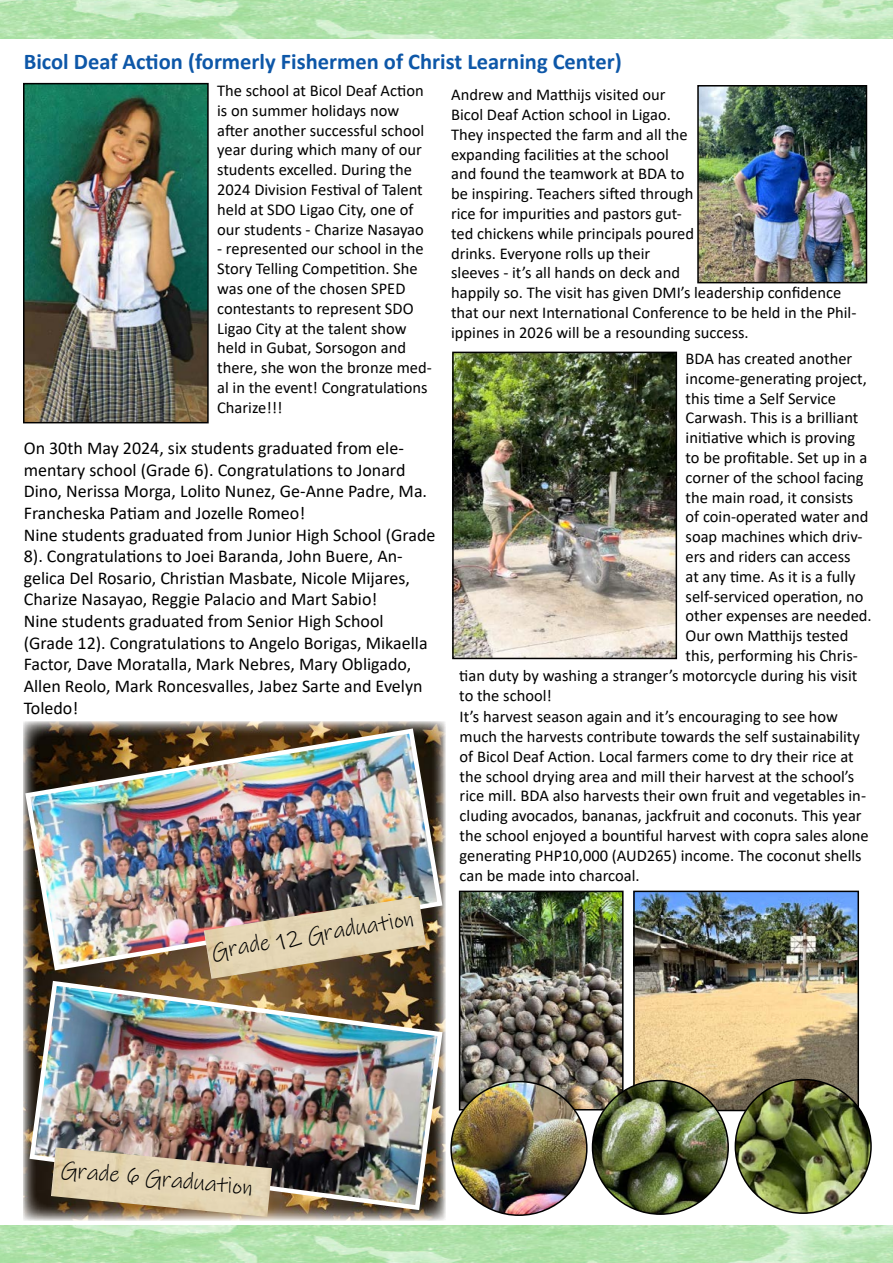
<style>
.page{position:relative;width:893px;height:1263px;background:#fff}
.page>*{position:absolute;margin:0;border:0;box-sizing:border-box;transform-origin:0 0}
.t1{font:700 22.5px "Calibri";color:#0d57a8}
.t2{font:22.5px "Ink Free";color:#000}
.t3{font:18px/21.6px "Calibri";color:#000}
.t4{font:16.5px/19.8px "Calibri";color:#000}
</style>
<div class="page">
<img style="left:0;top:1px;width:893px;height:38px">
<img style="left:0;top:1225px;width:892px;height:38px">
<img style="left:26px;top:86px;width:180px;height:334px">
<div style="left:23px;top:83px;width:186px;height:340px;border:2px solid #000"></div>
<img style="left:23px;top:721px;width:423px;height:499px">
<img style="left:23px;top:726px;width:422px;height:247px">
<img style="left:27px;top:978px;width:418px;height:234px">
<img style="left:204px;top:896px;width:222px;height:83px">
<img style="left:51px;top:1147px;width:221px;height:70px">
<img style="left:455px;top:355px;width:219px;height:301px">
<div style="left:452px;top:352px;width:225px;height:307px;border:2px solid #000"></div>
<img style="left:462px;top:894px;width:159px;height:213px">
<div style="left:459px;top:891px;width:165px;height:219px;border:2px solid #000"></div>
<img style="left:636px;top:894px;width:220px;height:214px">
<div style="left:633px;top:891px;width:226px;height:220px;border:2px solid #000"></div>
<img style="left:735px;top:1079px;width:136px;height:134px">
<img style="left:592px;top:1080px;width:136px;height:134px">
<img style="left:451px;top:1081px;width:136px;height:134px">
<img style="left:700px;top:88px;width:164px;height:192px">
<div style="left:697px;top:85px;width:170px;height:198px;border:2px solid #000"></div>
<h1 class="t1" style="left:24px;top:45px;width:599px">Bicol Deaf Action (formerly Fishermen of Christ Learning Center)</h1>
<p class="t4" style="left:217px;top:80px;width:209px">The school at Bicol Deaf Action is on summer holidays now after another successful school year during which many of our students excelled. During the<br>2024 Division Festival of Talent held at SDO Ligao City, one of our students - Charize Nasayao</p>
<p class="t4" style="left:217px;top:239px;width:216px">- represented our school in the<br>Story Telling Competition. She was one of the chosen SPED contestants to represent SDO<br>Ligao City at the talent show held in Gubat, Sorsogon and there, she won the bronze med&shy;al in the event! Congratulations<br>Charize!!!</p>
<p class="t3" style="left:24px;top:437px;width:413px">On 30th May 2024, six students graduated from ele&shy;mentary school (Grade 6). Congratulations to Jonard Dino, Nerissa Morga, Lolito Nunez, Ge-Anne Padre, Ma.<br>Francheska Patiam and Jozelle Romeo!<br>Nine students graduated from Junior High School (Grade 8). Congratulations to Joei Baranda, John Buere, An&shy;gelica Del Rosario, Christian Masbate, Nicole Mijares, Charize Nasayao, Reggie Palacio and Mart Sabio!<br>Nine students graduated from Senior High School (Grade 12). Congratulations to Angelo Borigas, Mikaella Factor, Dave Moratalla, Mark Nebres, Mary Obligado, Allen Reolo, Mark Roncesvalles, Jabez Sarte and Evelyn Toledo!</p>
<p class="t4" style="left:451px;top:84px;width:407px">Andrew and Matthijs visited our<br>Bicol Deaf Action school in Ligao.<br>They inspected the farm and all the<br>expanding facilities at the school<br>and found the teamwork at BDA to<br>be inspiring. Teachers sifted through<br>rice for impurities and pastors gut-<br>ted chickens while principals poured<br>drinks. Everyone rolls up their<br>sleeves - it’s all hands on deck and<br>happily so. The visit has given DMI’s leadership confidence that our next International Conference to be held in the Phil&shy;ippines in 2026 will be a resounding success.</p>
<p class="t4" style="left:686px;top:348px;width:168px">BDA has created another</p>
<p class="t4" style="left:686px;top:368px;width:183px">income-generating project,</p>
<p class="t4" style="left:686px;top:388px;width:152px">this time a Self Service</p>
<p class="t4" style="left:686px;top:408px;width:174px">Carwash. This is a brilliant</p>
<p class="t4" style="left:686px;top:427px;width:171px">initiative which is proving</p>
<p class="t4" style="left:686px;top:447px;width:183px">to be profitable. Set up in a</p>
<p class="t4" style="left:686px;top:467px;width:180px">corner of the school facing</p>
<p class="t4" style="left:686px;top:487px;width:169px">the main road, it consists</p>
<p class="t4" style="left:686px;top:507px;width:184px">of coin-operated water and</p>
<p class="t4" style="left:686px;top:526px;width:178px">soap machines which driv-</p>
<p class="t4" style="left:686px;top:546px;width:167px">ers and riders can access</p>
<p class="t4" style="left:686px;top:566px;width:172px">at any time. As it is a fully</p>
<p class="t4" style="left:686px;top:586px;width:179px">self-serviced operation, no</p>
<p class="t4" style="left:686px;top:606px;width:188px">other expenses are needed.</p>
<p class="t4" style="left:686px;top:625px;width:164px">Our own Matthijs tested</p>
<p class="t4" style="left:686px;top:645px;width:174px">this, performing his Chris-</p>
<p class="t4" style="left:459px;top:665px;width:400px">tian duty by washing a stranger’s motorcycle during his visit</p>
<p class="t4" style="left:459px;top:685px;width:94px">to the school!</p>
<p class="t4" style="left:460px;top:706px;width:411px">It’s harvest season again and it’s encouraging to see how much the harvests contribute towards the self sustainability of Bicol Deaf Action. Local farmers come to dry their rice at the school drying area and mill their harvest at the school’s rice mill. BDA also harvests their own fruit and vegetables in&shy;cluding avocados, bananas, jackfruit and coconuts. This year the school enjoyed a bountiful harvest with copra sales alone generating PHP10,000 (AUD265) income. The coconut shells can be made into charcoal.</p>
<h1 class="t2" style="left:209px;top:935px;width:206px;rotate:-9deg">Grade 12 Graduation</h1>
<h1 class="t2" style="left:63px;top:1152px;width:194px;rotate:6deg">Grade 6 Graduation</h1>
</div>
